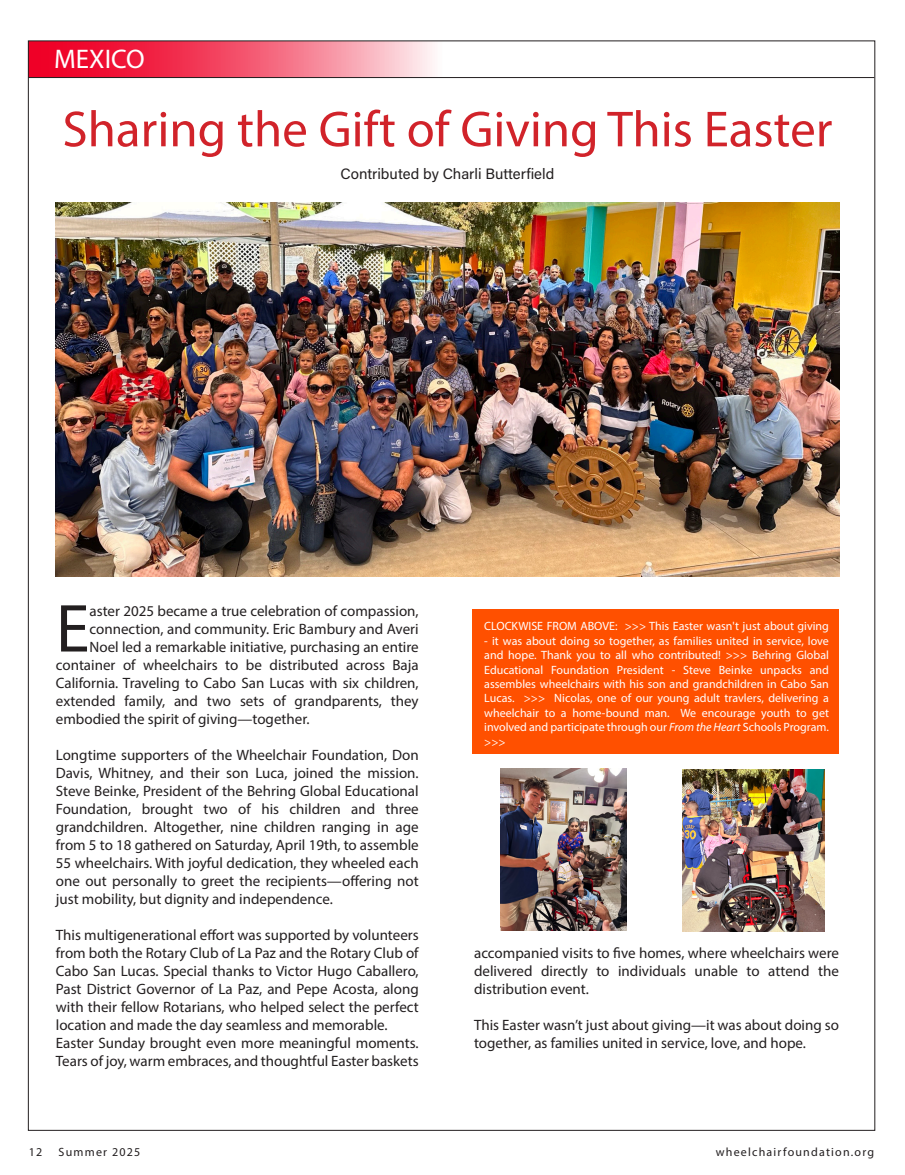
<style>
.page{position:relative;width:905px;height:1175px;background:#fff}
.page>*{position:absolute;margin:0;border:0;box-sizing:border-box;transform-origin:0 0}
.t1{font:68.4px "Myriad Pro";color:#231f20}
.t2{font:51px "Myriad Pro";color:#d1232a}
.t3{font:27px "Myriad Pro";color:#fff}
.t4{font:15px/18px "Myriad Pro";color:#231f20;text-align:justify}
.t5{font:15px "Acumin Pro";color:#231f20}
.t6{font:12px/14.4px "Myriad Pro";color:#fff;text-align:justify}
.t7{font:12px "Myriad Pro";letter-spacing:.1em;color:#231f20}
.s1{font-style:italic}
</style>
<div class="page">
<svg style="left:30px;top:42px;width:403px;height:35px;background:#f45b73"></svg>
<hr style="left:28px;top:77px;width:846px;height:1px;background:#231f20">
<div style="left:472px;top:609px;width:367px;height:145px;background:#ff5000"></div>
<img style="left:56px;top:202px;width:783px;height:374px">
<img style="left:501px;top:768px;width:126px;height:162px">
<img style="left:682px;top:769px;width:142px;height:162px">
<h3 class="t3" style="left:54px;top:42px;width:92px">MEXICO</h3>
<p class="t2" style="left:62px;top:98px;width:771px">Sharing the Gift of Giving This Easter</p>
<p class="t5" style="left:340px;top:163px;width:215px">Contributed by Charli Butterfield</p>
<p class="t1" style="left:56px;top:586px;width:35px">E</p>
<p class="t4" style="left:90px;top:601px;width:331px">aster 2025 became a true celebration of compassion,</p>
<p class="t4" style="left:90px;top:619px;width:330px">connection, and community. Eric Bambury and Averi</p>
<p class="t4" style="left:90px;top:637px;width:331px">Noel led a remarkable initiative, purchasing an entire</p>
<p class="t4" style="left:56px;top:655px;width:364px">container of wheelchairs to be distributed across Baja</p>
<p class="t4" style="left:56px;top:673px;width:364px">California. Traveling to Cabo San Lucas with six children,</p>
<p class="t4" style="left:56px;top:691px;width:364px">extended family, and two sets of grandparents, they</p>
<p class="t4" style="left:56px;top:709px;width:255px">embodied the spirit of giving—together.</p>
<p class="t4" style="left:56px;top:745px;width:364px">Longtime supporters of the Wheelchair Foundation, Don Davis, Whitney, and their son Luca, joined the mission.<br>Steve Beinke, President of the Behring Global Educational Foundation, brought two of his children and three grandchildren. Altogether, nine children ranging in age from 5 to 18 gathered on Saturday, April 19th, to assemble 55 wheelchairs. With joyful dedication, they wheeled each one out personally to greet the recipients—offering not just mobility, but dignity and independence.</p>
<p class="t4" style="left:56px;top:925px;width:364px">This multigenerational effort was supported by volunteers from both the Rotary Club of La Paz and the Rotary Club of Cabo San Lucas. Special thanks to Victor Hugo Caballero, Past District Governor of La Paz, and Pepe Acosta, along with their fellow Rotarians, who helped select the perfect location and made the day seamless and memorable.</p>
<p class="t4" style="left:56px;top:1033px;width:364px">Easter Sunday brought even more meaningful moments.<br>Tears of joy, warm embraces, and thoughtful Easter baskets</p>
<p class="t6" style="left:484px;top:619px;width:346px">CLOCKWISE FROM ABOVE: &gt;&gt;&gt; This Easter wasn't just about giving</p>
<p class="t6" style="left:484px;top:633px;width:346px">- it was about doing so together, as families united in service, love and hope. Thank you to all who contributed! &gt;&gt;&gt; Behring Global Educational Foundation President - Steve Beinke unpacks and assembles wheelchairs with his son and grandchildren in Cabo San Lucas. &gt;&gt;&gt; Nicolas, one of our young adult travlers, delivering a wheelchair to a home-bound man. We encourage youth to get involved and participate through our <span class="s1">From the Heart</span> Schools Program. &gt;&gt;&gt;</p>
<p class="t4" style="left:474px;top:943px;width:366px">accompanied visits to five homes, where wheelchairs were delivered directly to individuals unable to attend the distribution event.</p>
<p class="t4" style="left:474px;top:1015px;width:366px">This Easter wasn’t just about giving—it was about doing so together, as families united in service, love, and hope.</p>
<p class="t7" style="left:29px;top:1144px;width:15px">12</p>
<p class="t7" style="left:59px;top:1144px;width:83px">Summer 2025</p>
<p class="t7" style="left:715px;top:1144px;width:160px">wheelchairfoundation.org</p>
</div>
